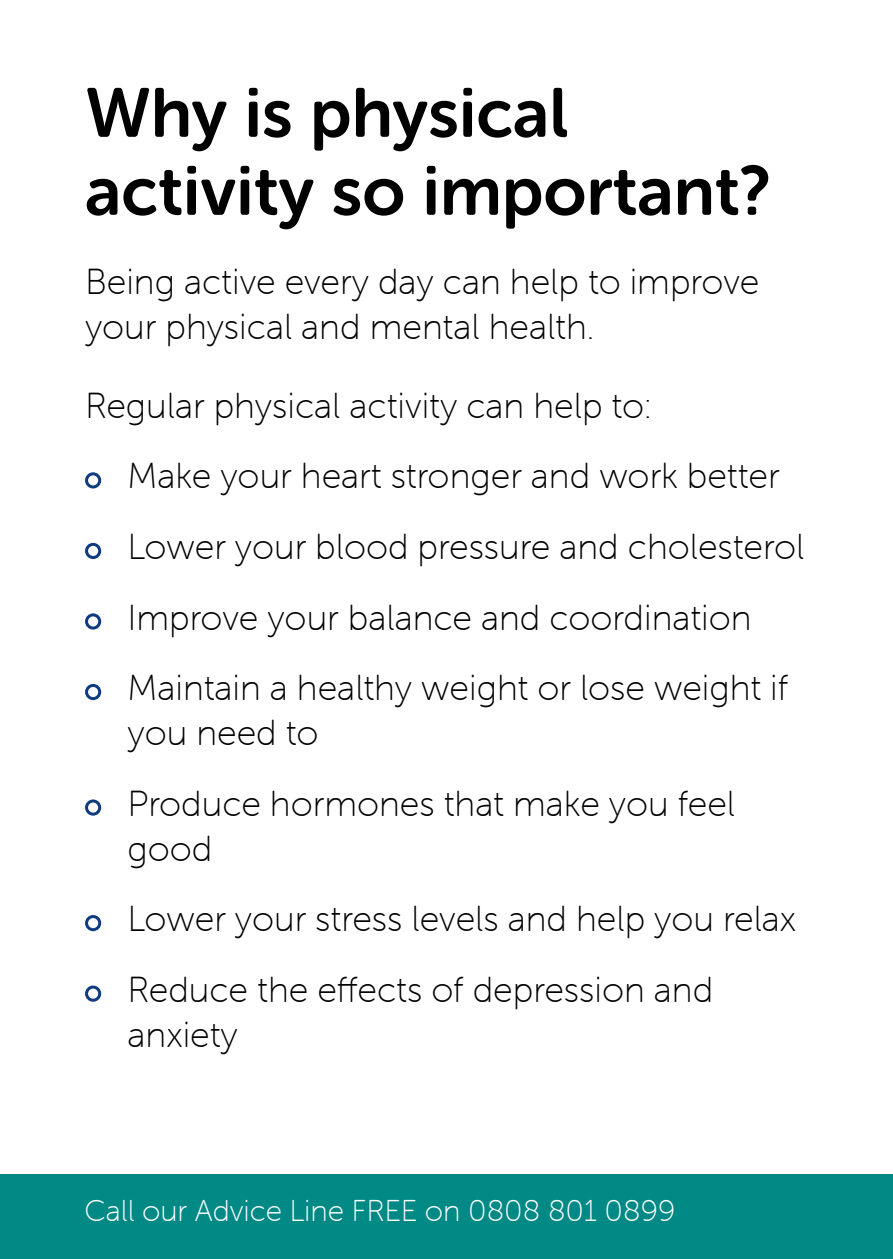
<style>
.page{position:relative;width:893px;height:1259px;background:#fff}
.page>*{position:absolute;margin:0;border:0;box-sizing:border-box;transform-origin:0 0}
.t1{font:69px/78px "Museo Sans Rounded 700";color:#000}
.t2{font:36px/70.5px "Museo Sans Rounded 100";color:#000}
.t3{font:30px "Museo Sans Rounded 100";color:#fff}
</style>
<div class="page">
<div style="left:0;top:1174px;width:893px;height:85px;background:#008985"></div>
<div style="left:85px;top:472px;width:16px;height:16px;border:3px solid #0f3b80;border-radius:50%"></div>
<div style="left:85px;top:543px;width:16px;height:16px;border:3px solid #0f3b80;border-radius:50%"></div>
<div style="left:85px;top:613px;width:16px;height:16px;border:3px solid #0f3b80;border-radius:50%"></div>
<div style="left:85px;top:684px;width:16px;height:16px;border:3px solid #0f3b80;border-radius:50%"></div>
<div style="left:85px;top:799px;width:16px;height:16px;border:3px solid #0f3b80;border-radius:50%"></div>
<div style="left:85px;top:915px;width:16px;height:16px;border:3px solid #0f3b80;border-radius:50%"></div>
<div style="left:85px;top:985px;width:16px;height:16px;border:3px solid #0f3b80;border-radius:50%"></div>
<h1 class="t1" style="left:85px;top:74px;width:688px">Why is physical activity so important?</h1>
<p class="t2" style="left:85px;top:259px;width:676px;line-height:45px">Being active every day can help to improve your physical and mental health.</p>
<p class="t2" style="left:128px;top:371px;width:678px;text-indent:-43px">Regular physical activity can help to:<br>Make your heart stronger and work better Lower your blood pressure and cholesterol Improve your balance and coordination Maintain a healthy weight or lose weight if</p>
<p class="t2" style="left:128px;top:698px;width:609px">you need to<br>Produce hormones that make you feel</p>
<p class="t2" style="left:128px;top:813px;width:670px">good<br>Lower your stress levels and help you relax<br>Reduce the effects of depression and</p>
<p class="t2" style="left:128px;top:999px;width:112px">anxiety</p>
<p class="t3" style="left:84px;top:1195px;width:592px">Call our Advice Line FREE on 0808 801 0899</p>
<p class="t3" style="left:76px;top:1199px;width:514px">Call our Advice Line FREE on 0808 801</p>
</div>
